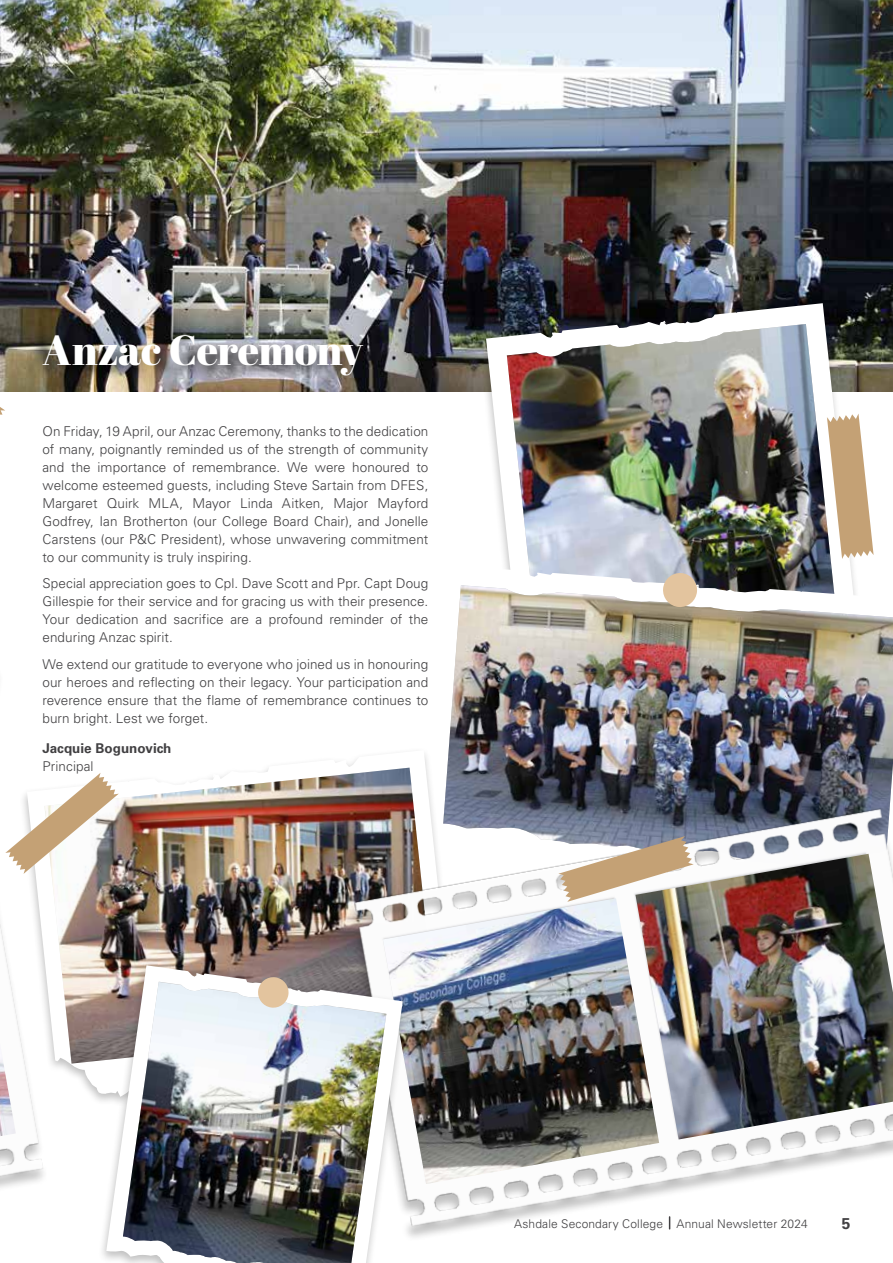
<style>
.page{position:relative;width:893px;height:1263px;background:#fff}
.page>*{position:absolute;margin:0;border:0;box-sizing:border-box;transform-origin:0 0}
.t1{font:42px "Abril Fatface";letter-spacing:-.02em;color:#fff}
.t2{font:700 15.6px "Univers LT Std";color:#414042}
.t3{font:300 13.5px/18px "Univers";letter-spacing:.005em;color:#414042;text-align:justify}
.t4{font:700 13.5px "Univers LT Std";color:#414042}
.t5{font:300 12px "Univers";letter-spacing:.01em;color:#414042}
</style>
<div class="page">
<img style="left:0;top:0;width:893px;height:391px">
<div style="left:478px;top:300px;width:389px;height:426px;background:#000;opacity:.25"></div>
<svg style="left:486px;top:303px;width:375px;height:262px"></svg>
<img style="left:507px;top:324px;width:333px;height:241px">
<svg style="left:478px;top:565px;width:389px;height:20px"></svg>
<img style="left:448px;top:585px;width:445px;height:185px">
<svg style="left:662px;top:572px;width:36px;height:36px"></svg>
<img style="left:68px;top:768px;width:360px;height:295px">
<svg style="left:23px;top:773px;width:96px;height:101px"></svg>
<div style="left:21px;top:332px;width:336px;height:58px;background:#000;opacity:.6"></div>
<img style="left:330px;top:770px;width:563px;height:468px">
<img style="left:383px;top:898px;width:276px;height:286px">
<img style="left:635px;top:854px;width:258px;height:285px">
<svg style="left:558px;top:836px;width:136px;height:66px"></svg>
<svg style="left:827px;top:414px;width:47px;height:145px"></svg>
<div style="left:98px;top:962px;width:312px;height:301px;background:#000;opacity:.25"></div>
<svg style="left:106px;top:965px;width:297px;height:298px"></svg>
<img style="left:123px;top:982px;width:263px;height:281px">
<svg style="left:257px;top:976px;width:33px;height:33px"></svg>
<svg style="left:0;top:407px;width:5px;height:8px"></svg>
<img style="left:0;top:818px;width:68px;height:370px">
<img style="left:0;top:1044px;width:16px;height:92px">
<h1 class="t1" style="left:43px;top:321px;width:322px">Anzac Ceremony</h1>
<p class="t3" style="left:43px;top:422px;width:387px">On Friday, 19 April, our Anzac Ceremony, thanks to the dedication of many, poignantly reminded us of the strength of community and the importance of remembrance. We were honoured to welcome esteemed guests, including Steve Sartain from DFES, Margaret Quirk MLA, Mayor Linda Aitken, Major Mayford Godfrey, Ian Brotherton (our College Board Chair), and Jonelle Carstens (our P&amp;C President), whose unwavering commitment to our community is truly inspiring.</p>
<p class="t3" style="left:43px;top:575px;width:387px">Special appreciation goes to Cpl. Dave Scott and Ppr. Capt Doug Gillespie for their service and for gracing us with their presence.<br>Your dedication and sacrifice are a profound reminder of the enduring Anzac spirit.</p>
<p class="t3" style="left:43px;top:655px;width:387px">We extend our gratitude to everyone who joined us in honouring our heroes and reflecting on their legacy. Your participation and reverence ensure that the flame of remembrance continues to burn bright. Lest we forget.</p>
<p class="t4" style="left:43px;top:740px;width:130px">Jacquie Bogunovich</p>
<p class="t3" style="left:43px;top:757px;width:52px">Principal</p>
<p class="t5" style="left:514px;top:1216px;width:295px">Ashdale Secondary College Annual Newsletter 2024</p>
<p class="t2" style="left:842px;top:1214px;width:10px">5</p>
</div>
